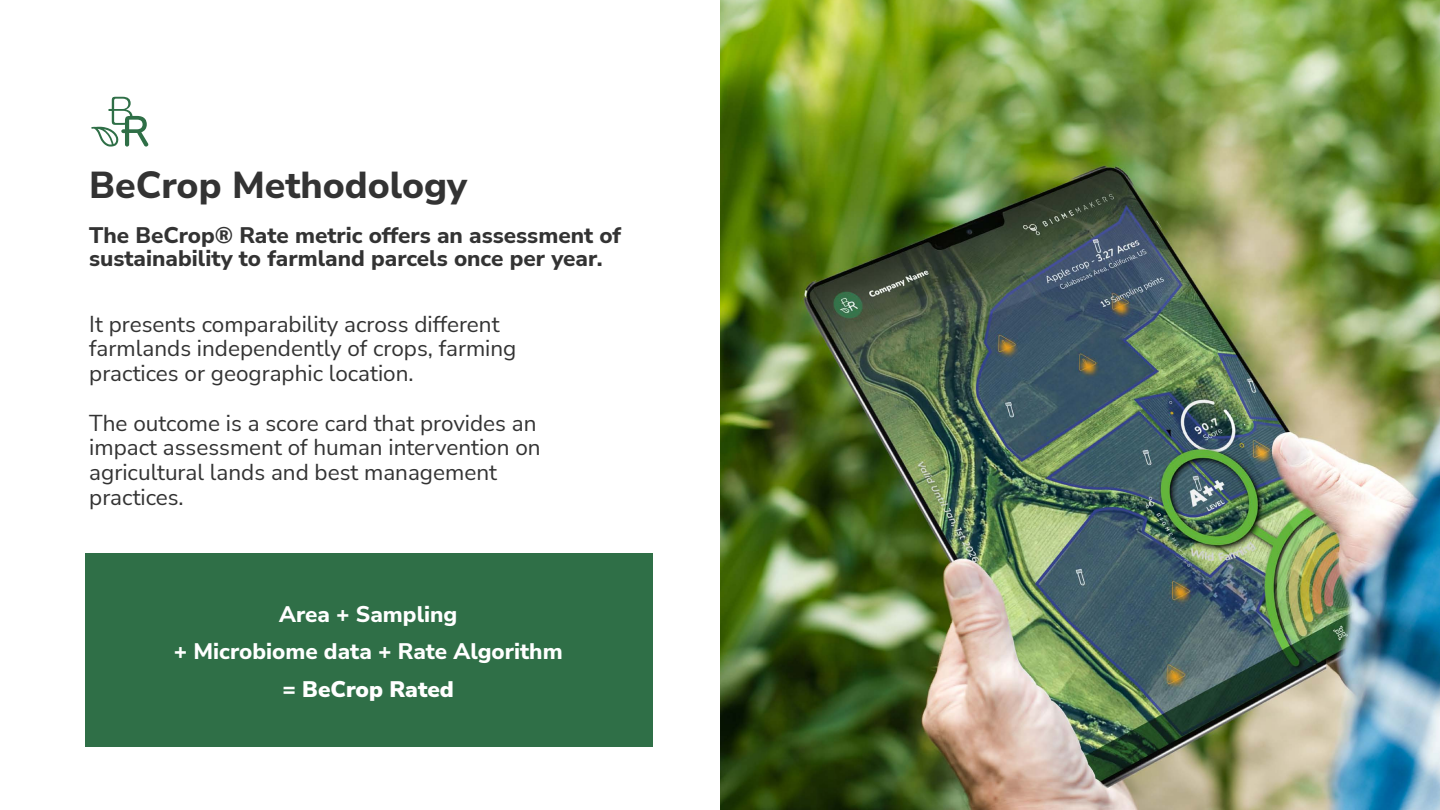
<style>
.page{position:relative;width:1440px;height:810px;background:#fff}
.page>*{position:absolute;margin:0;border:0;box-sizing:border-box;transform-origin:0 0}
.t1{font:800 37.5px "Nunito Sans";color:#333}
.t2{font:22.5px/24.8px "Nunito Sans";color:#333}
.t3{font:800 22.5px/22.5px "Nunito Sans";color:#333}
.t4{font:800 22.5px/37.5px "Nunito Sans";color:#fff;text-align:center}
.s1{font-weight:900}
</style>
<div class="page">
<img style="left:720px;top:0;width:720px;height:810px">
<svg style="left:91px;top:97px;width:57px;height:50px"></svg>
<div style="left:85px;top:554px;width:567px;height:193px;background:#2f6f47"></div>
<h1 class="t1" style="left:89px;top:159px;width:380px">BeCrop Methodology</h1>
<p class="t3" style="left:89px;top:223px;width:533px">The BeCrop® Rate metric offers an assessment of sustainability to farmland parcels once per year.</p>
<p class="t2" style="left:89px;top:311px;width:429px">It presents comparability across different farmlands independently of crops, farming practices or geographic location.</p>
<p class="t2" style="left:89px;top:410px;width:453px">The outcome is a score card that provides an impact assessment of human intervention on agricultural lands and best management practices.</p>
<p class="t4" style="left:174px;top:594px;width:390px">Area + Sampling<br>+ Microbiome data + Rate Algorithm = <span class="s1">BeCrop Rated</span></p>
</div>
